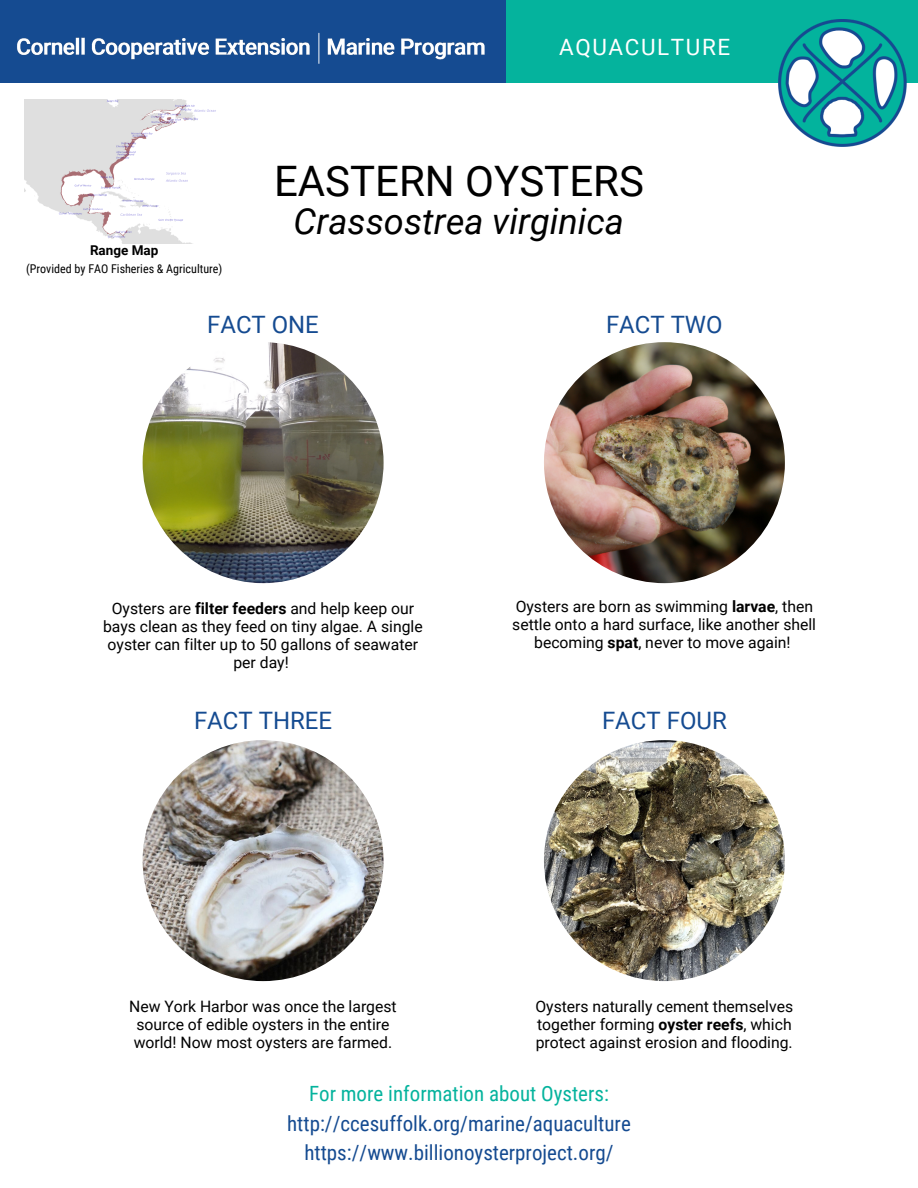
<style>
.page{position:relative;width:918px;height:1188px;background:#fff}
.page>*{position:absolute;margin:0;border:0;box-sizing:border-box;transform-origin:0 0}
.t1{font:42px "Roboto";color:#000}
.t2{font:italic 36px "Roboto";color:#000}
.t3{font:24px "Roboto";color:#154b91}
.t4{font:22.5px "Roboto";letter-spacing:.07em;color:#fff}
.t5{font:21px/29.2px "Roboto Condensed";color:#154b91;text-align:center}
.t6{font:21px "Roboto Condensed";color:#05b39d}
.t7{font:15.75px/18px "Roboto";color:#000;text-align:center}
.t8{font:700 13.5px "Roboto";color:#000}
.t9{font:12px "Roboto Condensed";color:#000}
.s1{font-weight:700}
</style>
<div class="page">
<img style="left:25px;top:99px;width:191px;height:144px">
<img style="left:143px;top:342px;width:241px;height:241px;border-radius:50%">
<img style="left:143px;top:740px;width:241px;height:241px;border-radius:50%">
<img style="left:544px;top:342px;width:241px;height:241px;border-radius:50%">
<img style="left:544px;top:740px;width:241px;height:241px;border-radius:50%">
<div style="left:459px;top:0;width:459px;height:83px;background:#05b39d"></div>
<div style="left:0;top:0;width:505px;height:83px;background:#154b91"></div>
<img style="left:17px;top:32px;width:467px;height:32px">
<img style="left:778px;top:19px;width:128px;height:127px">
<h3 class="t4" style="left:559px;top:35px;width:173px">AQUACULTURE</h3>
<p class="t8" style="left:90px;top:243px;width:70px">Range Map</p>
<p class="t9" style="left:26px;top:262px;width:198px">(Provided by FAO Fisheries &amp; Agriculture)</p>
<h1 class="t1" style="left:274px;top:157px;width:371px">EASTERN OYSTERS</h1>
<h2 class="t2" style="left:294px;top:200px;width:332px">Crassostrea virginica</h2>
<h3 class="t3" style="left:207px;top:310px;width:113px">FACT ONE</h3>
<h3 class="t3" style="left:606px;top:310px;width:118px">FACT TWO</h3>
<p class="t7" style="left:103px;top:600px;width:321px">Oysters are <span class="s1">filter feeders</span> and help keep our bays clean as they feed on tiny algae. A single oyster can filter up to 50 gallons of seawater per day!</p>
<p class="t7" style="left:512px;top:598px;width:305px">Oysters are born as swimming <span class="s1">larvae</span>, then settle onto a hard surface, like another shell becoming <span class="s1">spat</span>, never to move again!</p>
<h3 class="t3" style="left:194px;top:706px;width:140px">FACT THREE</h3>
<h3 class="t3" style="left:602px;top:706px;width:126px">FACT FOUR</h3>
<p class="t7" style="left:129px;top:997px;width:269px;text-align:left">New York Harbor was once the largest source of edible oysters in the entire world! Now most oysters are farmed.</p>
<p class="t7" style="left:535px;top:997px;width:259px;text-align:justify">Oysters naturally cement themselves together forming <span class="s1">oyster reefs</span>, which protect against erosion and flooding.</p>
<h3 class="t6" style="left:309px;top:1082px;width:301px">For more information about Oysters:</h3>
<h3 class="t5" style="left:287px;top:1109px;width:345px">http://ccesuffolk.org/marine/aquaculture https://www.billionoysterproject.org/</h3>
</div>
